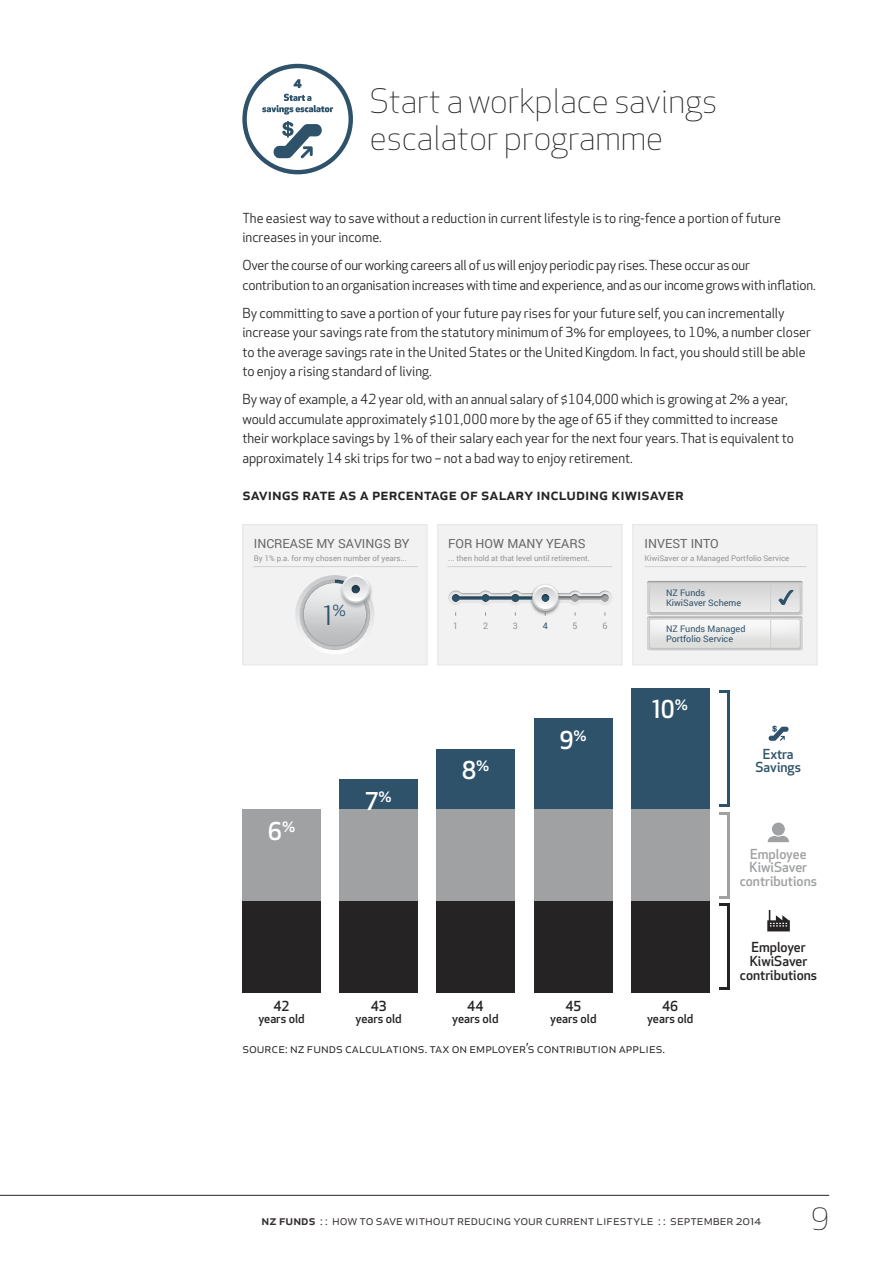
<style>
.page{position:relative;width:893px;height:1263px;background:#fff}
.page>*{position:absolute;margin:0;border:0;box-sizing:border-box;transform-origin:0 0}
.t1{font:300 33px/37.5px "Apex New";color:#262324}
.t2{font:300 30px "Apex New";color:#262324}
.t3{font:25.8px "Apex New";color:#2e5269}
.t4{font:500 24px "Apex New";color:#fff}
.t5{font:500 16.5px "Apex New";color:#262324}
.t6{font:13.5px/19.5px "Apex New";color:#262324}
.t7{font:13.5px "Apex New";color:#353031}
.t8{font:500 13.5px/13.6px "Apex New";color:#262324;text-align:center}
.t9{font:500 13.5px/13.6px "Apex New";color:#9fa1a3;text-align:center}
.t10{font:500 13.5px/13.6px "Apex New";color:#2e5269;text-align:center}
.t11{font:12.6px "Roboto";color:#656769}
.t12{font:500 12px "Apex New";color:#262324}
.t13{font:9px/10.8px "Roboto";color:#2e5269}
.t14{font:9px "Roboto";color:#949598}
.t15{font:7.8px "Roboto";color:#949598}
.s1{font-weight:500}
</style>
<div class="page">
<hr style="left:0;top:1195px;width:829px;height:1px;background:#262324">
<div style="left:242px;top:64px;width:111px;height:110px;border:4px solid #2e5269;border-radius:50%"></div>
<svg style="left:262px;top:94px;width:71px;height:21px"></svg>
<svg style="left:294px;top:79px;width:8px;height:9px"></svg>
<svg style="left:274px;top:121px;width:48px;height:37px"></svg>
<svg style="left:768px;top:822px;width:21px;height:20px"></svg>
<svg style="left:767px;top:910px;width:23px;height:21px"></svg>
<div style="left:242px;top:810px;width:79px;height:182px;background:#9fa1a3"></div>
<div style="left:242px;top:901px;width:79px;height:91px;background:#262324"></div>
<div style="left:437px;top:749px;width:78px;height:243px;background:#2e5269"></div>
<div style="left:534px;top:718px;width:78px;height:274px;background:#2e5269"></div>
<div style="left:340px;top:779px;width:78px;height:213px;background:#2e5269"></div>
<div style="left:631px;top:688px;width:78px;height:122px;background:#2e5269"></div>
<div style="left:340px;top:810px;width:78px;height:182px;background:#9fa1a3"></div>
<div style="left:437px;top:810px;width:78px;height:182px;background:#9fa1a3"></div>
<div style="left:534px;top:810px;width:78px;height:182px;background:#9fa1a3"></div>
<div style="left:631px;top:810px;width:78px;height:91px;background:#9fa1a3"></div>
<div style="left:340px;top:901px;width:78px;height:91px;background:#262324"></div>
<div style="left:437px;top:901px;width:78px;height:91px;background:#262324"></div>
<div style="left:534px;top:901px;width:78px;height:91px;background:#262324"></div>
<div style="left:631px;top:901px;width:78px;height:91px;background:#262324"></div>
<svg style="left:720px;top:987px;width:7px;height:3px"></svg>
<hr style="left:727px;top:903px;width:3px;height:87px;background:#262324">
<svg style="left:720px;top:896px;width:10px;height:10px"></svg>
<hr style="left:727px;top:812px;width:3px;height:86px;background:#9fa1a3">
<hr style="left:727px;top:691px;width:3px;height:116px;background:#2e5269">
<svg style="left:720px;top:805px;width:7px;height:10px"></svg>
<svg style="left:720px;top:691px;width:7px;height:2px"></svg>
<svg style="left:769px;top:725px;width:19px;height:16px"></svg>
<div style="left:242px;top:524px;width:185px;height:141px;background:#f2f2f2;border:1px solid #e5e5e5"></div>
<svg style="left:295px;top:575px;width:80px;height:79px"></svg>
<div style="left:297px;top:578px;width:73px;height:73px;background:#9fa1a3;opacity:.75"></div>
<div style="left:332px;top:578px;width:27px;height:39px;background:#656769;opacity:.75"></div>
<div style="left:300px;top:580px;width:69px;height:69px;background:#656769;opacity:.85"></div>
<div style="left:302px;top:581px;width:64px;height:65px;background:#b7b9bb;opacity:.75"></div>
<div style="left:339px;top:575px;width:34px;height:34px;background:#949598;opacity:.75"></div>
<svg style="left:342px;top:575px;width:28px;height:28px"></svg>
<svg style="left:343px;top:577px;width:25px;height:25px"></svg>
<div style="left:350px;top:584px;width:10px;height:11px;background:#656769;opacity:.75"></div>
<hr style="left:253px;top:566px;width:165px;height:1px;background:#cfd1d2">
<div style="left:437px;top:524px;width:185px;height:141px;background:#f2f2f2;border:1px solid #e5e5e5"></div>
<hr style="left:447px;top:566px;width:165px;height:1px;background:#cfd1d2">
<svg style="left:448px;top:590px;width:164px;height:15px"></svg>
<div style="left:451px;top:592px;width:94px;height:11px;background:#9fa1a3;opacity:.75"></div>
<div style="left:529px;top:583px;width:33px;height:33px;background:#656769;opacity:.75"></div>
<svg style="left:532px;top:585px;width:26px;height:26px"></svg>
<div style="left:534px;top:587px;width:22px;height:22px;background:linear-gradient(to bottom,#cdcecf,#fcfcfc);border-radius:11px"></div>
<div style="left:540px;top:593px;width:10px;height:10px;background:#656769;opacity:.75"></div>
<div style="left:632px;top:524px;width:185px;height:141px;background:#f2f2f2;border:1px solid #e5e5e5"></div>
<hr style="left:644px;top:566px;width:163px;height:1px;background:#cfd1d2">
<div style="left:645px;top:578px;width:159px;height:38px;background:#9fa1a3;opacity:.75"></div>
<div style="left:645px;top:614px;width:159px;height:37px;background:#9fa1a3;opacity:.75"></div>
<div style="left:649px;top:620px;width:152px;height:31px;background:#c7c8c9"></div>
<div style="left:648px;top:617px;width:153px;height:24px;background:#fff;opacity:.75"></div>
<div style="left:648px;top:624px;width:153px;height:24px;background:#e5e6e5;opacity:.75"></div>
<svg style="left:770px;top:619px;width:1px;height:29px"></svg>
<div style="left:648px;top:584px;width:154px;height:32px;background:#c1c1c3"></div>
<div style="left:648px;top:582px;width:153px;height:30px;background:#b7b9bb;opacity:.5"></div>
<svg style="left:770px;top:584px;width:1px;height:28px"></svg>
<svg style="left:779px;top:589px;width:15px;height:16px"></svg>
<h1 class="t1" style="left:370px;top:82px;width:349px">Start a workplace savings escalator programme</h1>
<p class="t6" style="left:242px;top:208px;width:540px">The easiest way to save without a reduction in current lifestyle is to ring-fence a portion of future increases in your income.</p>
<p class="t6" style="left:242px;top:256px;width:575px">Over the course of our working careers all of us will enjoy periodic pay rises. These occur as our contribution to an organisation increases with time and experience, and as our income grows with inflation.</p>
<p class="t6" style="left:242px;top:303px;width:570px">By committing to save a portion of your future pay rises for your future self, you can incrementally increase your savings rate from the statutory minimum of 3% for employees, to 10%, a number closer to the average savings rate in the United States or the United Kingdom. In fact, you should still be able to enjoy a rising standard of living.</p>
<p class="t6" style="left:242px;top:390px;width:553px">By way of example, a 42 year old, with an annual salary of $104,000 which is growing at 2% a year, would accumulate approximately $101,000 more by the age of 65 if they committed to increase their workplace savings by 1% of their salary each year for the next four years. That is equivalent to approximately 14 ski trips for two – not a bad way to enjoy retirement.</p>
<p class="t5" style="left:242px;top:482px;width:443px">savings rate as a percentage of salary including kiwisaver</p>
<p class="t11" style="left:254px;top:535px;width:157px">INCREASE MY SAVINGS BY</p>
<p class="t15" style="left:254px;top:553px;width:154px">By 1% p.a. for my chosen number of years...</p>
<h3 class="t3" style="left:324px;top:599px;width:23px">1<sup>%</sup></h3>
<h3 class="t4" style="left:268px;top:815px;width:29px">6<sup>%</sup></h3>
<h3 class="t4" style="left:366px;top:785px;width:28px">7<sup>%</sup></h3>
<p class="t8" style="left:273px;top:999px;width:17px">42</p>
<p class="t12" style="left:258px;top:1010px;width:48px">years old</p>
<p class="t8" style="left:371px;top:999px;width:17px">43</p>
<p class="t12" style="left:356px;top:1010px;width:48px">years old</p>
<p class="t11" style="left:448px;top:535px;width:139px">FOR HOW MANY YEARS</p>
<p class="t15" style="left:448px;top:553px;width:143px">... then hold at that level until retirement.</p>
<p class="t14" style="left:453px;top:620px;width:7px">1</p>
<p class="t14" style="left:483px;top:620px;width:7px">2</p>
<p class="t14" style="left:513px;top:620px;width:7px">3</p>
<p class="t13" style="left:543px;top:620px;width:7px">4</p>
<p class="t14" style="left:573px;top:620px;width:7px">5</p>
<p class="t14" style="left:602px;top:620px;width:7px">6</p>
<h3 class="t4" style="left:462px;top:754px;width:29px">8<sup>%</sup></h3>
<h3 class="t4" style="left:559px;top:724px;width:29px">9<sup>%</sup></h3>
<p class="t8" style="left:467px;top:999px;width:18px">44</p>
<p class="t12" style="left:452px;top:1010px;width:48px">years old</p>
<p class="t8" style="left:565px;top:999px;width:17px">45</p>
<p class="t12" style="left:550px;top:1010px;width:48px">years old</p>
<p class="t11" style="left:644px;top:535px;width:76px">INVEST INTO</p>
<p class="t15" style="left:644px;top:553px;width:146px">KiwiSaver or a Managed Portfolio Service</p>
<p class="t13" style="left:666px;top:587px;width:77px">NZ Funds<br>KiwiSaver Scheme</p>
<p class="t13" style="left:666px;top:623px;width:81px">NZ Funds Managed<br>Portfolio Service</p>
<h3 class="t4" style="left:652px;top:693px;width:37px">10<sup>%</sup></h3>
<p class="t8" style="left:662px;top:999px;width:18px">46</p>
<p class="t12" style="left:647px;top:1010px;width:48px">years old</p>
<p class="t10" style="left:756px;top:747px;width:47px">Extra<br>Savings</p>
<p class="t9" style="left:740px;top:847px;width:79px">Employee<br>KiwiSaver contributions</p>
<p class="t8" style="left:740px;top:940px;width:79px">Employer<br>KiwiSaver contributions</p>
<p class="t6" style="left:242px;top:1038px;width:424px">source: nz funds calculations. tax on employer’s contribution applies.</p>
<p class="t7" style="left:261px;top:1211px;width:501px"><span class="s1">nz funds</span> : : how to save without reducing your current lifestyle : : september 2014</p>
<h2 class="t2" style="left:811px;top:1200px;width:19px">9</h2>
</div>
